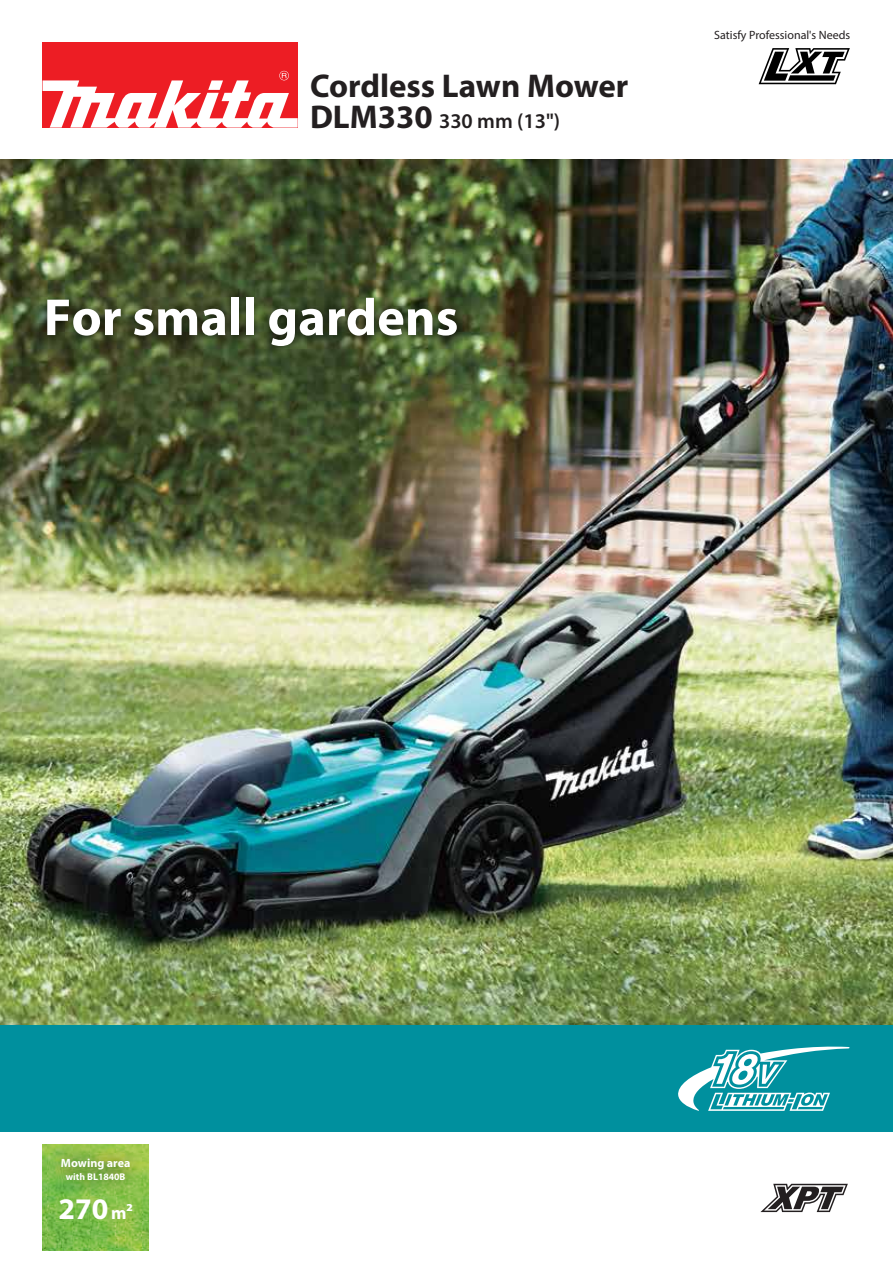
<style>
.page{position:relative;width:893px;height:1263px;background:#fff}
.page>*{position:absolute;margin:0;border:0;box-sizing:border-box;transform-origin:0 0}
.t1{font:700 52.5px "Myriad Pro";color:#fff}
.t2{font:700 33px "Myriad Pro";color:#231f20}
.t3{font:700 30px "Myriad Pro";color:#fff}
.t4{font:600 21px "Myriad Pro";color:#231f20}
.t5{font:12px "Myriad Pro";color:#231f20}
.t6{font:700 12px "Myriad Pro";color:#fff}
.t7{font:700 9.75px "Myriad Pro";color:#fff}
.s1{font-weight:700;font-size:33px}
.s2{font-size:18px}
</style>
<div class="page">
<img style="left:0;top:159px;width:893px;height:866px">
<div style="left:0;top:1025px;width:893px;height:107px;background:#00909e"></div>
<div style="left:43px;top:43px;width:255px;height:85px;background:#ed1d24"></div>
<svg style="left:43px;top:71px;width:255px;height:57px"></svg>
<svg style="left:759px;top:48px;width:91px;height:36px"></svg>
<svg style="left:678px;top:1046px;width:172px;height:65px"></svg>
<svg style="left:43px;top:1205px;width:106px;height:46px;background:#7fbc48"></svg>
<img style="left:42px;top:1144px;width:107px;height:61px">
<svg style="left:761px;top:1183px;width:87px;height:30px"></svg>
<svg style="left:760px;top:1184px;width:88px;height:28px"></svg>
<img style="left:31px;top:278px;width:442px;height:83px">
<h2 class="t2" style="left:310px;top:64px;width:320px">Cordless Lawn Mower</h2>
<h3 class="t4" style="left:310px;top:107px;width:252px"><span class="s1">DLM330</span> 330 mm (13")</h3>
<h1 class="t1" style="left:44px;top:283px;width:416px">For small gardens</h1>
<p class="t5" style="left:714px;top:27px;width:138px">Satisfy Professional's Needs</p>
<p class="t6" style="left:61px;top:1155px;width:71px">Mowing area</p>
<p class="t7" style="left:66px;top:1170px;width:61px">with BL1840B</p>
<h3 class="t3" style="left:59px;top:1189px;width:76px">270<span class="s2">m²</span></h3>
</div>
